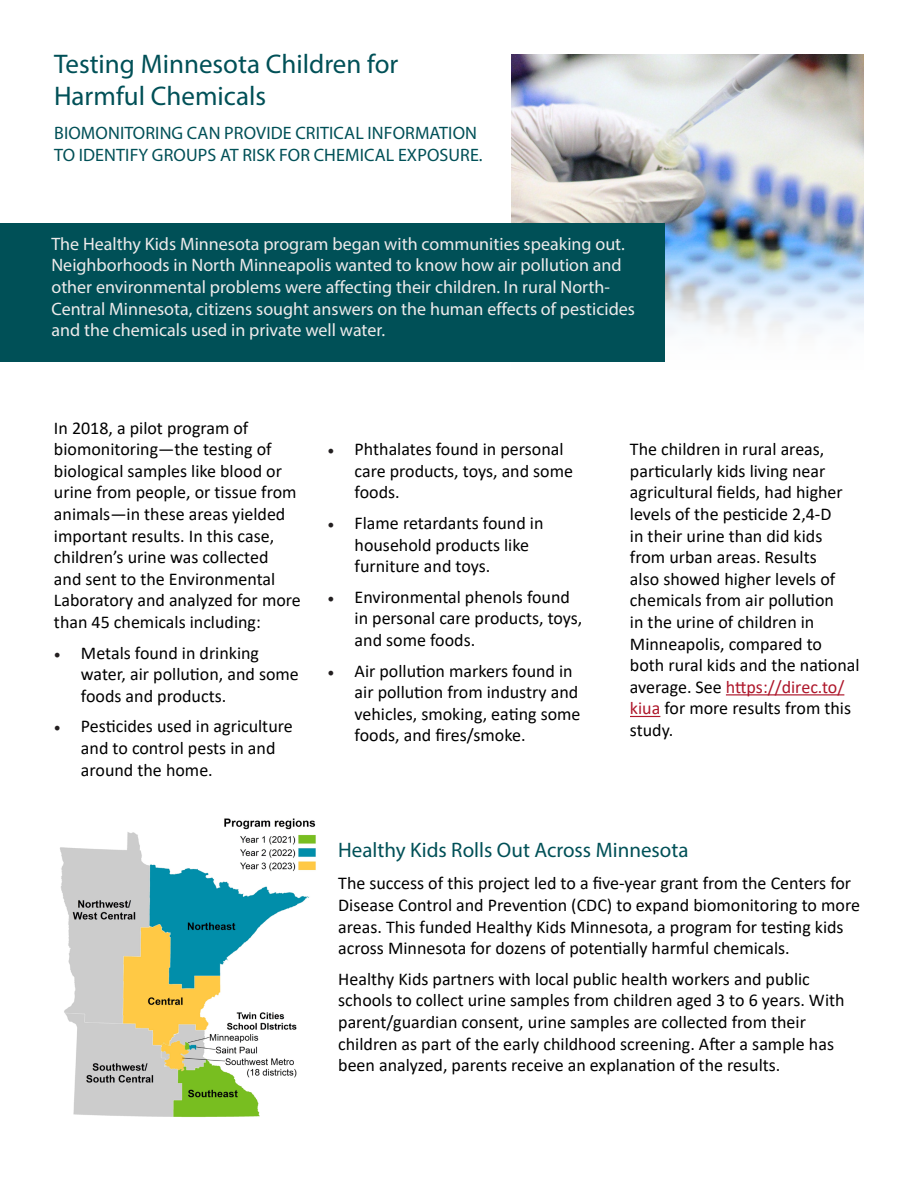
<style>
.page{position:relative;width:918px;height:1188px;background:#fff}
.page>*{position:absolute;margin:0;border:0;box-sizing:border-box;transform-origin:0 0}
.t1{font:27px/32.4px "Myriad Pro";color:#005057}
.t2{font:21px "Myriad Pro";color:#005057}
.t3{font:18px/21.6px "Calibri";color:#000}
.t4{font:18px/21.6px "Myriad Pro";color:#eeebeb}
.t5{font:18px/21.6px "Myriad Pro";letter-spacing:.005em;color:#005057}
.s1{font-family:"Minion Pro";color:#231f20}
.s2{color:#ae172b}
</style>
<div class="page">
<img style="left:511px;top:54px;width:353px;height:178px">
<img style="left:665px;top:232px;width:199px;height:100px">
<div style="left:0;top:224px;width:665px;height:138px;background:#005057"></div>
<hr style="left:726px;top:694px;width:118px;height:1px;background:#ae172b">
<hr style="left:630px;top:716px;width:30px;height:1px;background:#ae172b">
<img style="left:60px;top:818px;width:256px;height:299px">
<h2 class="t1" style="left:54px;top:47px;width:346px">Testing Minnesota Children for<br>Harmful Chemicals</h2>
<h3 class="t5" style="left:54px;top:122px;width:430px">BIOMONITORING CAN PROVIDE CRITICAL INFORMATION<br>TO IDENTIFY GROUPS AT RISK FOR CHEMICAL EXPOSURE.</h3>
<p class="t4" style="left:51px;top:233px;width:585px">The Healthy Kids Minnesota program began with communities speaking out.<br>Neighborhoods in North Minneapolis wanted to know how air pollution and other environmental problems were affecting their children. In rural North-Central Minnesota, citizens sought answers on the human effects of pesticides and the chemicals used in private well water.</p>
<p class="t3" style="left:54px;top:416px;width:248px">In 2018, a pilot program of biomonitoring—the testing of biological samples like blood or urine from people, or tissue from animals—in these areas yielded important results. In this case, children’s urine was collected<br>and sent to the Environmental<br>Laboratory and analyzed for more than 45 chemicals including:</p>
<p class="t3" style="left:81px;top:641px;width:219px;text-indent:-27px"><span class="s1">•</span> Metals found in drinking water, air pollution, and some foods and products.</p>
<p class="t3" style="left:81px;top:715px;width:213px;text-indent:-27px"><span class="s1">•</span> Pesticides used in agriculture and to control pests in and around the home.</p>
<p class="t3" style="left:355px;top:438px;width:220px;text-indent:-27px"><span class="s1">•</span> Phthalates found in personal care products, toys, and some foods.</p>
<p class="t3" style="left:355px;top:512px;width:190px;text-indent:-27px"><span class="s1">•</span> Flame retardants found in household products like furniture and toys.</p>
<p class="t3" style="left:355px;top:586px;width:229px;text-indent:-27px"><span class="s1">•</span> Environmental phenols found in personal care products, toys, and some foods.</p>
<p class="t3" style="left:355px;top:659px;width:228px;text-indent:-27px"><span class="s1">•</span> Air pollution markers found in air pollution from industry and vehicles, smoking, eating some foods, and fires/smoke.</p>
<p class="t3" style="left:630px;top:438px;width:231px">The children in rural areas, particularly kids living near agricultural fields, had higher levels of the pesticide 2,4-D<br>in their urine than did kids from urban areas. Results<br>also showed higher levels of chemicals from air pollution<br>in the urine of children in<br>Minneapolis, compared to both rural kids and the national average. See <span class="s2">https://direc.to/ kiua</span> for more results from this study.</p>
<h3 class="t2" style="left:338px;top:837px;width:352px">Healthy Kids Rolls Out Across Minnesota</h3>
<p class="t3" style="left:338px;top:872px;width:523px">The success of this project led to a five-year grant from the Centers for Disease Control and Prevention (CDC) to expand biomonitoring to more areas. This funded Healthy Kids Minnesota, a program for testing kids across Minnesota for dozens of potentially harmful chemicals.</p>
<p class="t3" style="left:338px;top:968px;width:508px">Healthy Kids partners with local public health workers and public schools to collect urine samples from children aged 3 to 6 years. With parent/guardian consent, urine samples are collected from their children as part of the early childhood screening. After a sample has been analyzed, parents receive an explanation of the results.</p>
</div>
